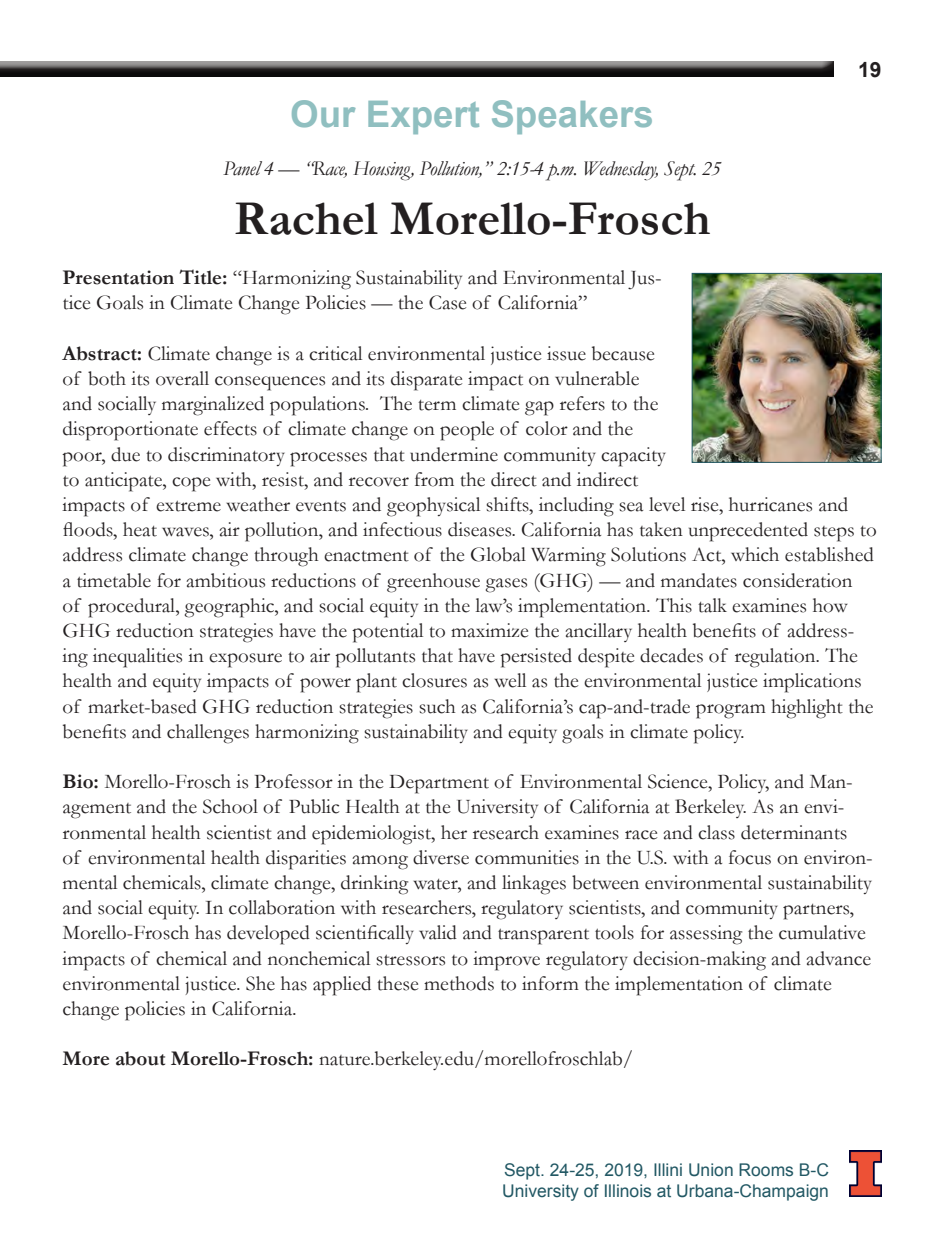
<style>
.page{position:relative;width:945px;height:1260px;background:#fff}
.page>*{position:absolute;margin:0;border:0;box-sizing:border-box;transform-origin:0 0}
.t1{font:700 49px "Garamond";color:#231f20}
.t2{font:700 36.75px "Arial";color:#90bfc0}
.t3{font:21px/25.2px "Garamond";color:#231f20}
.t4{font:italic 21px "Garamond";letter-spacing:-.02em;color:#231f20}
.t5{font:700 21px "Arial";color:#231f20}
.t6{font:17.5px "Arial";color:#225864}
.s1{font-weight:700}
</style>
<div class="page">
<div style="left:0;top:60px;width:834px;height:14px;background:#9f9d9d"></div>
<div style="left:0;top:62px;width:834px;height:18px;background:#231f20;opacity:.75"></div>
<img style="left:850px;top:1150px;width:32px;height:47px">
<img style="left:694px;top:275px;width:186px;height:186px">
<div style="left:692px;top:273px;width:190px;height:190px;border:1px solid #225864"></div>
<p class="t5" style="left:858px;top:56px;width:25px">19</p>
<p class="t2" style="left:290px;top:89px;width:365px">Our Expert Speakers</p>
<p class="t4" style="left:223px;top:156px;width:500px">Panel 4 — “Race, Housing, Pollution,” 2:15-4 p.m. Wednesday, Sept. 25</p>
<p class="t1" style="left:234px;top:189px;width:478px">Rachel Morello-Frosch</p>
<p class="t3" style="left:63px;top:265px;width:601px"><span class="s1">Presentation Title:</span> “Harmonizing Sustainability and Environmental Jus&shy;tice Goals in Climate Change Policies — the Case of California”</p>
<p class="t3" style="left:63px;top:340px;width:816px"><span class="s1">Abstract:</span> Climate change is a critical environmental justice issue because<br>of both its overall consequences and its disparate impact on vulnerable<br>and socially marginalized populations. The term climate gap refers to the<br>disproportionate effects of climate change on people of color and the<br>poor, due to discriminatory processes that undermine community capacity<br>to anticipate, cope with, resist, and recover from the direct and indirect<br>impacts of extreme weather events and geophysical shifts, including sea level rise, hurricanes and floods, heat waves, air pollution, and infectious diseases. California has taken unprecedented steps to address climate change through enactment of the Global Warming Solutions Act, which established a timetable for ambitious reductions of greenhouse gases (GHG) — and mandates consideration<br>of procedural, geographic, and social equity in the law’s implementation. This talk examines how GHG reduction strategies have the potential to maximize the ancillary health benefits of address&shy;ing inequalities in exposure to air pollutants that have persisted despite decades of regulation. The health and equity impacts of power plant closures as well as the environmental justice implications of market-based GHG reduction strategies such as California’s cap-and-trade program highlight the benefits and challenges harmonizing sustainability and equity goals in climate policy.</p>
<p class="t3" style="left:63px;top:769px;width:812px"><span class="s1">Bio:</span> Morello-Frosch is Professor in the Department of Environmental Science, Policy, and Man&shy;agement and the School of Public Health at the University of California at Berkeley. As an envi&shy;ronmental health scientist and epidemiologist, her research examines race and class determinants<br>of environmental health disparities among diverse communities in the U.S. with a focus on environ&shy;mental chemicals, climate change, drinking water, and linkages between environmental sustainability and social equity. In collaboration with researchers, regulatory scientists, and community partners, Morello-Frosch has developed scientifically valid and transparent tools for assessing the cumulative impacts of chemical and nonchemical stressors to improve regulatory decision-making and advance environmental justice. She has applied these methods to inform the implementation of climate change policies in California.</p>
<p class="t3" style="left:63px;top:1046px;width:572px"><span class="s1">More about Morello-Frosch:</span> nature.berkeley.edu/morellofroschlab/</p>
<p class="t6" style="left:504px;top:1158px;width:326px">Sept. 24-25, 2019, Illini Union Rooms B-C</p>
<p class="t6" style="left:502px;top:1179px;width:328px">University of Illinois at Urbana-Champaign</p>
</div>
